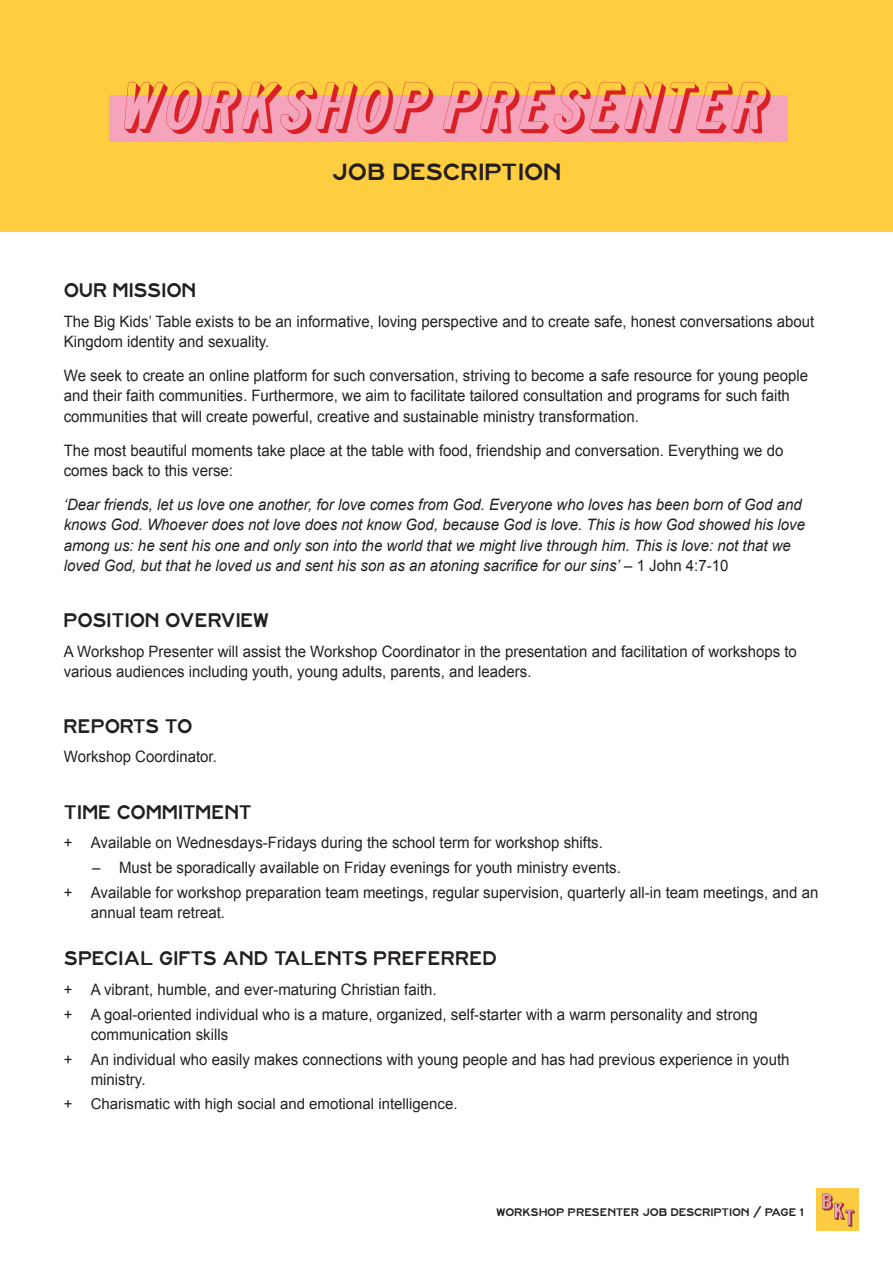
<style>
.page{position:relative;width:893px;height:1263px;background:#fff}
.page>*{position:absolute;margin:0;border:0;box-sizing:border-box;transform-origin:0 0}
.t1{font:66px "Jandus Road Oblique Depth";letter-spacing:.04em;color:#db2128}
.t2{font:22.5px "Jandus Road Extended";letter-spacing:.015em;color:#231f20}
.t3{font:18.9px "Jandus Road Extended";letter-spacing:.03em;color:#231f20;scale:.95 1}
.t4{font:18.9px "Jandus Road Extended";letter-spacing:.005em;color:#231f20;scale:.95 1}
.t5{font:18.9px "Jandus Road Extended";letter-spacing:-.025em;color:#231f20;scale:.95 1}
.t6{font:15.75px/20.4px "Arial";color:#231f20;scale:.95 1}
.t7{font:italic 15.75px/20.4px "Arial";color:#231f20;scale:.95 1}
.t8{font:15px "Arial";color:#231f20}
.t9{font:10.5px "Jandus Road Extended";letter-spacing:.015em;color:#231f20}
.s1{font-style:normal}
</style>
<div class="page">
<div style="left:0;top:0;width:893px;height:232px;background:#fecd40"></div>
<img style="left:817px;top:1188px;width:42px;height:42px">
<div style="left:109px;top:96px;width:678px;height:46px;background:#f6a4bc"></div>
<h1 class="t1" style="left:124px;top:75px;width:649px">WORKSHOP PRESENTER</h1>
<h2 class="t2" style="left:332px;top:159px;width:231px">JOB DESCRIPTION</h2>
<p class="t3" style="left:64px;top:279px;width:141px">OUR MISSION</p>
<p class="t6" style="left:64px;top:311px;width:791px">The Big Kids’ Table exists to be an informative, loving perspective and to create safe, honest conversations about<br>Kingdom identity and sexuality.</p>
<p class="t6" style="left:64px;top:365px;width:785px">We seek to create an online platform for such conversation, striving to become a safe resource for young people and their faith communities. Furthermore, we aim to facilitate tailored consultation and programs for such faith communities that will create powerful, creative and sustainable ministry transformation.</p>
<p class="t6" style="left:64px;top:440px;width:759px">The most beautiful moments take place at the table with food, friendship and conversation. Everything we do comes back to this verse:</p>
<p class="t7" style="left:64px;top:494px;width:782px">‘Dear friends, let us love one another, for love comes from God. Everyone who loves has been born of God and knows God. Whoever does not love does not know God, because God is love. This is how God showed his love among us: he sent his one and only son into the world that we might live through him. This is love: not that we loved God, but that he loved us and sent his son as an atoning sacrifice for our sins’ <span class="s1">– 1 John 4:7-10</span></p>
<p class="t3" style="left:64px;top:609px;width:216px">POSITION OVERVIEW</p>
<p class="t6" style="left:64px;top:641px;width:773px">A Workshop Presenter will assist the Workshop Coordinator in the presentation and facilitation of workshops to various audiences including youth, young adults, parents, and leaders.</p>
<p class="t5" style="left:64px;top:715px;width:137px">REPORTS TO</p>
<p class="t6" style="left:64px;top:747px;width:163px">Workshop Coordinator.</p>
<p class="t4" style="left:64px;top:801px;width:200px">TIME COMMITMENT</p>
<p class="t6" style="left:64px;top:832px;width:569px">+ Available on Wednesdays-Fridays during the school term for workshop shifts.</p>
<p class="t6" style="left:92px;top:857px;width:558px">‒ Must be sporadically available on Friday evenings for youth ministry events.</p>
<p class="t6" style="left:64px;top:882px;width:796px">+ Available for workshop preparation team meetings, regular supervision, quarterly all-in team meetings, and an</p>
<p class="t6" style="left:91px;top:902px;width:143px">annual team retreat.</p>
<p class="t3" style="left:64px;top:947px;width:456px">SPECIAL GIFTS AND TALENTS PREFERRED</p>
<p class="t6" style="left:64px;top:977px;width:732px;line-height:24.9px">+ A vibrant, humble, and ever-maturing Christian faith.<br>+ A goal-oriented individual who is a mature, organized, self-starter with a warm personality and strong</p>
<p class="t6" style="left:64px;top:1022px;width:765px;line-height:24.9px;text-indent:27px">communication skills<br>+ An individual who easily makes connections with young people and has had previous experience in youth</p>
<p class="t6" style="left:91px;top:1070px;width:59px">ministry.</p>
<p class="t8" style="left:64px;top:1094px;width:395px">+ Charismatic with high social and emotional intelligence.</p>
<p class="t9" style="left:496px;top:1206px;width:309px">WORKSHOP PRESENTER JOB DESCRIPTION / PAGE 1</p>
</div>
